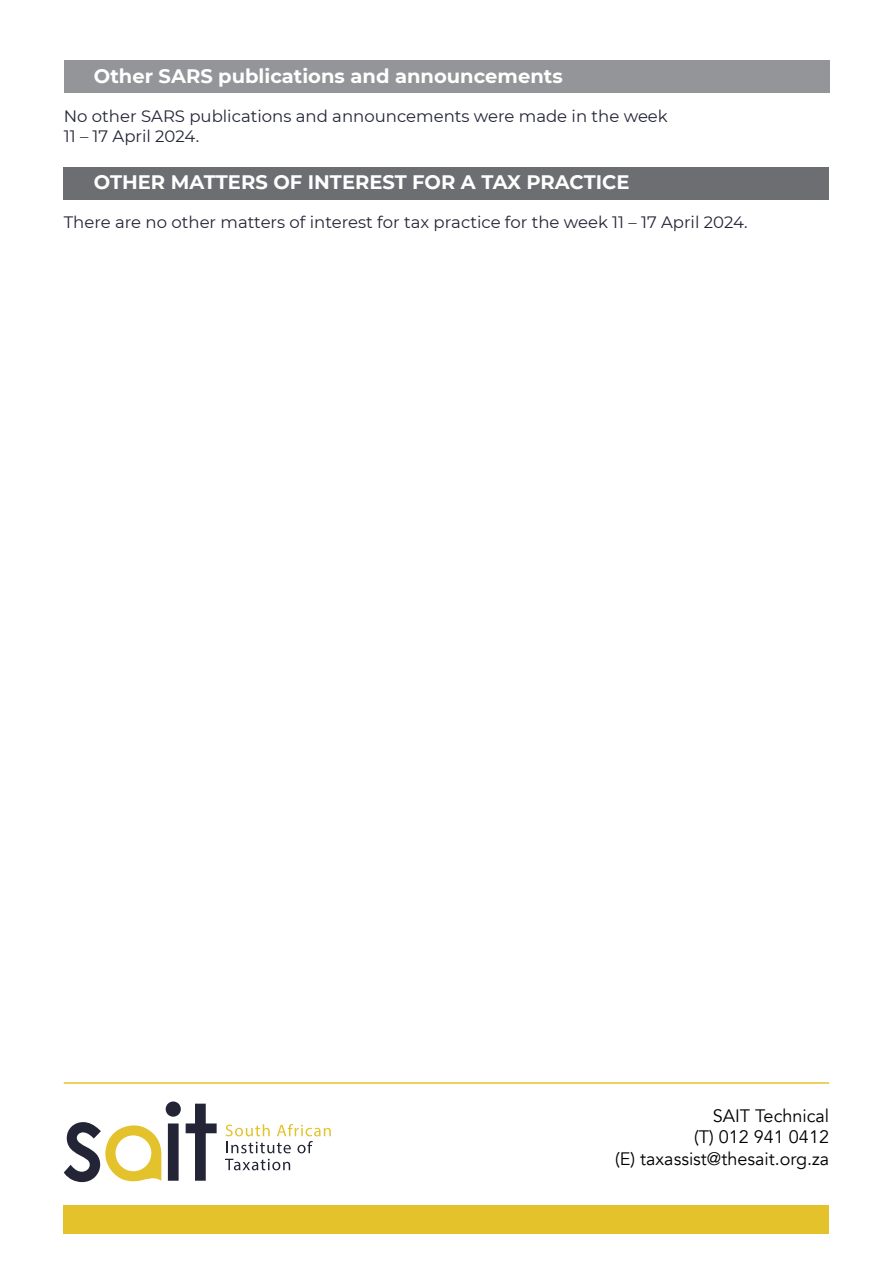
<style>
.page{position:relative;width:893px;height:1263px;background:#fff}
.page>*{position:absolute;margin:0;border:0;box-sizing:border-box;transform-origin:0 0}
.t1{font:700 19.5px "Montserrat";color:#fff}
.t2{font:18px/21.6px "Avenir";color:#000;text-align:right}
.t3{font:16.5px/19.8px "Montserrat";color:#232537}
</style>
<div class="page">
<div style="left:64px;top:61px;width:765px;height:32px;background:#939598"></div>
<div style="left:64px;top:167px;width:765px;height:32px;background:#6d6e71"></div>
<hr style="left:64px;top:1082px;width:765px;height:2px;background:#e4c22b">
<div style="left:64px;top:1205px;width:765px;height:28px;background:#e4c22b"></div>
<svg style="left:64px;top:1101px;width:153px;height:82px"></svg>
<svg style="left:226px;top:1124px;width:105px;height:29px"></svg>
<svg style="left:225px;top:1159px;width:65px;height:11px"></svg>
<p class="t1" style="left:94px;top:62px;width:470px">Other SARS publications and announcements</p>
<p class="t3" style="left:64px;top:106px;width:606px">No other SARS publications and announcements were made in the week<br>11 – 17 April 2024.</p>
<p class="t1" style="left:94px;top:168px;width:537px">OTHER MATTERS OF INTEREST FOR A TAX PRACTICE</p>
<p class="t3" style="left:64px;top:212px;width:685px">There are no other matters of interest for tax practice for the week 11 – 17 April 2024.</p>
<p class="t2" style="left:615px;top:1105px;width:215px">SAIT Technical<br>(T) 012 941 0412<br>(E) taxassist@thesait.org.za</p>
</div>
